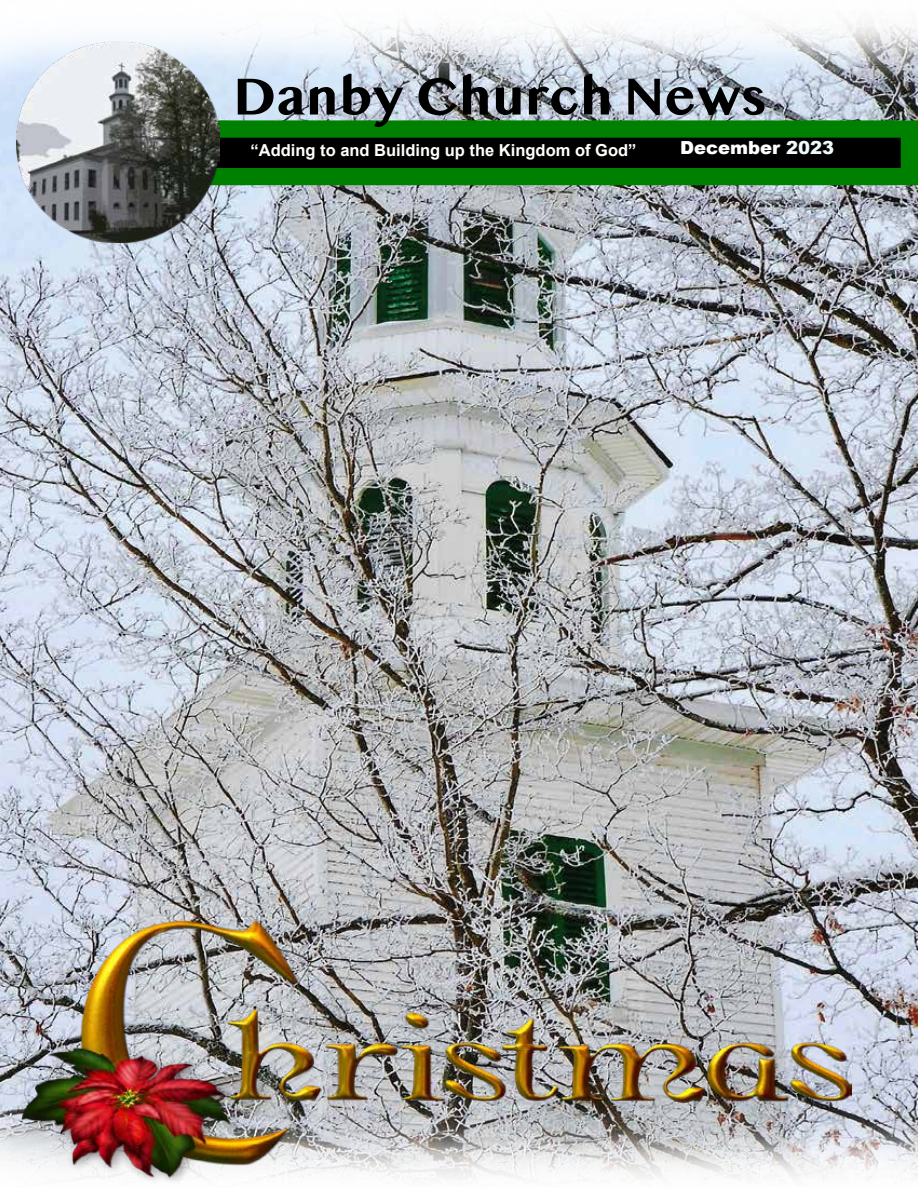
<style>
.page{position:relative;width:918px;height:1188px;background:#fff}
.page>*{position:absolute;margin:0;border:0;box-sizing:border-box;transform-origin:0 0}
.t1{font:700 54px "Myanmar MN";color:#000}
.t2{font:900 18px "Arial";color:#fff}
.t3{font:700 16.5px "Arial";color:#fffffb}
.s1{color:#eff8fa}
</style>
<div class="page">
<img style="left:0;top:22px;width:918px;height:1157px">
<div style="left:59px;top:129px;width:850px;height:48px;background:#000"></div>
<div style="left:50px;top:120px;width:868px;height:65px;border:17px solid #008000"></div>
<img style="left:22px;top:920px;width:830px;height:262px">
<img style="left:16px;top:41px;width:203px;height:201px">
<h1 class="t1" style="left:233px;top:64px;width:535px">Danby Church News</h1>
<p class="t2" style="left:680px;top:135px;width:156px">December <span class="s1">2023</span></p>
<p class="t3" style="left:251px;top:139px;width:387px">“Adding to and Building up the Kingdom of God”</p>
</div>
